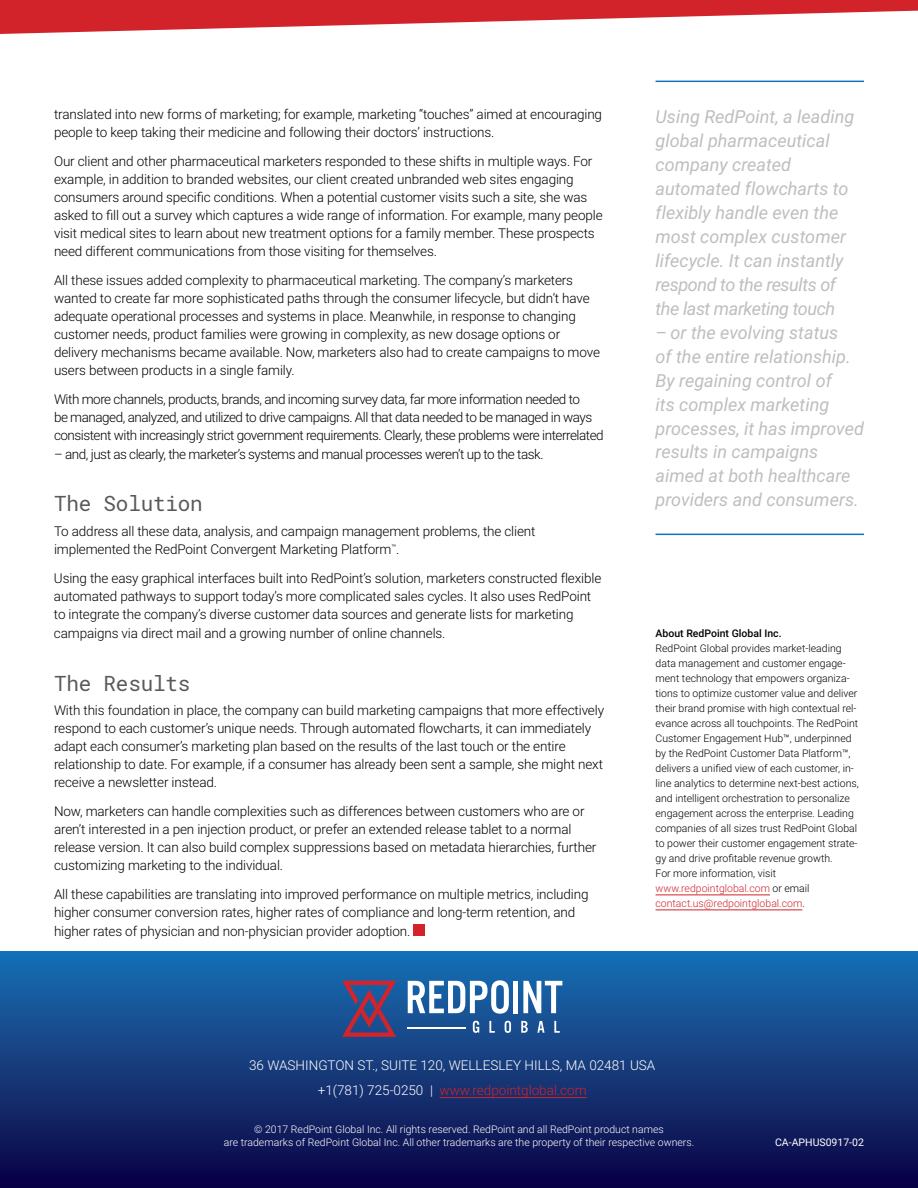
<style>
.page{position:relative;width:918px;height:1188px;background:#fff}
.page>*{position:absolute;margin:0;border:0;box-sizing:border-box;transform-origin:0 0}
.t1{font:21px "Roboto Mono";letter-spacing:-.01em;color:#58595b}
.t2{font:italic 18px/24px "Roboto";color:#bcbec0}
.t3{font:300 13.5px/18px "Roboto";letter-spacing:-.01em;color:#000}
.t4{font:300 13.5px/18px "Roboto";letter-spacing:-.035em;color:#000}
.t5{font:300 13.5px/24.9px "Roboto";color:#fff;text-align:center}
.t6{font:700 13.5px "Roboto";color:#bcbec0}
.t7{font:300 10.5px/15px "Roboto";color:#000}
.t8{font:300 10.5px/13.5px "Roboto";color:#fff;text-align:center}
.t9{font:500 10.5px "Roboto";color:#000}
.t10{font:10.5px "Roboto";color:#fff}
.s1{color:#d2232a}
</style>
<div class="page">
<svg style="left:0;top:0;width:918px;height:34px"></svg>
<div style="left:0;top:951px;width:918px;height:237px;background:linear-gradient(to bottom,#1972b5,#0d0142)"></div>
<svg style="left:342px;top:981px;width:54px;height:56px;background:#5c436f"></svg>
<svg style="left:408px;top:980px;width:101px;height:34px"></svg>
<div style="left:513px;top:981px;width:5px;height:32px;background:#fff"></div>
<svg style="left:523px;top:981px;width:39px;height:32px"></svg>
<svg style="left:473px;top:1021px;width:6px;height:12px"></svg>
<svg style="left:489px;top:1021px;width:6px;height:12px"></svg>
<svg style="left:505px;top:1021px;width:6px;height:12px"></svg>
<svg style="left:521px;top:1021px;width:7px;height:12px"></svg>
<svg style="left:537px;top:1021px;width:8px;height:12px"></svg>
<svg style="left:554px;top:1021px;width:6px;height:12px"></svg>
<hr style="left:408px;top:1027px;width:58px;height:2px;background:#fff">
<hr style="left:440px;top:1097px;width:147px;height:1px;background:#d2232a">
<div style="left:414px;top:925px;width:11px;height:11px;background:#d2232a"></div>
<hr style="left:656px;top:895px;width:114px;height:1px;background:#d2232a">
<hr style="left:656px;top:910px;width:146px;height:1px;background:#d2232a">
<hr style="left:656px;top:81px;width:208px;height:1px;background:#1072ba">
<hr style="left:656px;top:534px;width:208px;height:1px;background:#1072ba">
<p class="t3" style="left:54px;top:105px;width:550px">translated into new forms of marketing; for example, marketing “touches” aimed at encouraging people to keep taking their medicine and following their doctors’ instructions.</p>
<p class="t3" style="left:54px;top:152px;width:550px">Our client and other pharmaceutical marketers responded to these shifts in multiple ways. For example, in addition to branded websites, our client created unbranded web sites engaging consumers around specific conditions. When a potential customer visits such a site, she was asked to fill out a survey which captures a wide range of information. For example, many people visit medical sites to learn about new treatment options for a family member. These prospects need different communications from those visiting for themselves.</p>
<p class="t3" style="left:54px;top:270px;width:548px">All these issues added complexity to pharmaceutical marketing. The company’s marketers wanted to create far more sophisticated paths through the consumer lifecycle, but didn’t have adequate operational processes and systems in place. Meanwhile, in response to changing customer needs, product families were growing in complexity, as new dosage options or delivery mechanisms became available. Now, marketers also had to create campaigns to move users between products in a single family.</p>
<p class="t4" style="left:54px;top:389px;width:551px">With more channels, products, brands, and incoming survey data, far more information needed to<br>be managed, analyzed, and utilized to drive campaigns. All that data needed to be managed in ways consistent with increasingly strict government requirements. Clearly, these problems were interrelated</p>
<p class="t4" style="left:54px;top:445px;width:491px">– and, just as clearly, the marketer’s systems and manual processes weren’t up to the task.</p>
<h1 class="t1" style="left:54px;top:489px;width:150px">The Solution</h1>
<p class="t3" style="left:54px;top:522px;width:483px">To address all these data, analysis, and campaign management problems, the client implemented the RedPoint Convergent Marketing Platform<sup>™</sup>.</p>
<p class="t3" style="left:54px;top:569px;width:549px">Using the easy graphical interfaces built into RedPoint’s solution, marketers constructed flexible automated pathways to support today’s more complicated sales cycles. It also uses RedPoint to integrate the company’s diverse customer data sources and generate lists for marketing</p>
<p class="t3" style="left:54px;top:624px;width:393px">campaigns via direct mail and a growing number of online channels.</p>
<h1 class="t1" style="left:54px;top:668px;width:138px">The Results</h1>
<p class="t3" style="left:54px;top:701px;width:552px">With this foundation in place, the company can build marketing campaigns that more effectively respond to each customer’s unique needs. Through automated flowcharts, it can immediately adapt each consumer’s marketing plan based on the results of the last touch or the entire relationship to date. For example, if a consumer has already been sent a sample, she might next receive a newsletter instead.</p>
<p class="t3" style="left:54px;top:802px;width:544px">Now, marketers can handle complexities such as differences between customers who are or aren’t interested in a pen injection product, or prefer an extended release tablet to a normal release version. It can also build complex suppressions based on metadata hierarchies, further customizing marketing to the individual.</p>
<p class="t3" style="left:54px;top:885px;width:536px">All these capabilities are translating into improved performance on multiple metrics, including higher consumer conversion rates, higher rates of compliance and long-term retention, and</p>
<p class="t3" style="left:54px;top:922px;width:358px">higher rates of physician and non-physician provider adoption.</p>
<h2 class="t2" style="left:656px;top:104px;width:200px">Using RedPoint, a leading global pharmaceutical company created automated flowcharts to flexibly handle even the most complex customer lifecycle. It can instantly respond to the results of the last marketing touch</h2>
<h2 class="t2" style="left:656px;top:319px;width:210px">– or the evolving status<br>of the entire relationship.<br>By regaining control of<br>its complex marketing processes, it has improved results in campaigns aimed at both healthcare providers and consumers.</h2>
<p class="t9" style="left:656px;top:626px;width:128px">About RedPoint Global Inc.</p>
<p class="t7" style="left:656px;top:640px;width:205px">RedPoint Global provides market-leading data management and customer engage&shy;ment technology that empowers organiza&shy;tions to optimize customer value and deliver their brand promise with high contextual rel&shy;evance across all touchpoints. The RedPoint Customer Engagement Hub™, underpinned by the RedPoint Customer Data Platform™, delivers a unified view of each customer, in&shy;line analytics to determine next-best actions, and intelligent orchestration to personalize engagement across the enterprise. Leading companies of all sizes trust RedPoint Global to power their customer engagement strate&shy;gy and drive profitable revenue growth.<br>For more information, visit <span class="s1">www.redpointglobal.com</span> or email <span class="s1">contact.us@redpointglobal.com</span>.</p>
<p class="t5" style="left:249px;top:1052px;width:408px">36 WASHINGTON ST., SUITE 120, WELLESLEY HILLS, MA 02481 USA +1(781) 725-0250 | <span class="s1">www.redpointglobal.com</span></p>
<p class="t8" style="left:224px;top:1122px;width:472px">© 2017 RedPoint Global Inc. All rights reserved. RedPoint and all RedPoint product names<br>are trademarks of RedPoint Global Inc. All other trademarks are the property of their respective owners.</p>
<p class="t6" style="left:369px;top:1130px;width:181px">Page 2 | REDPOINT GLOBAL</p>
<p class="t10" style="left:775px;top:1135px;width:90px">CA-APHUS0917-02</p>
</div>
